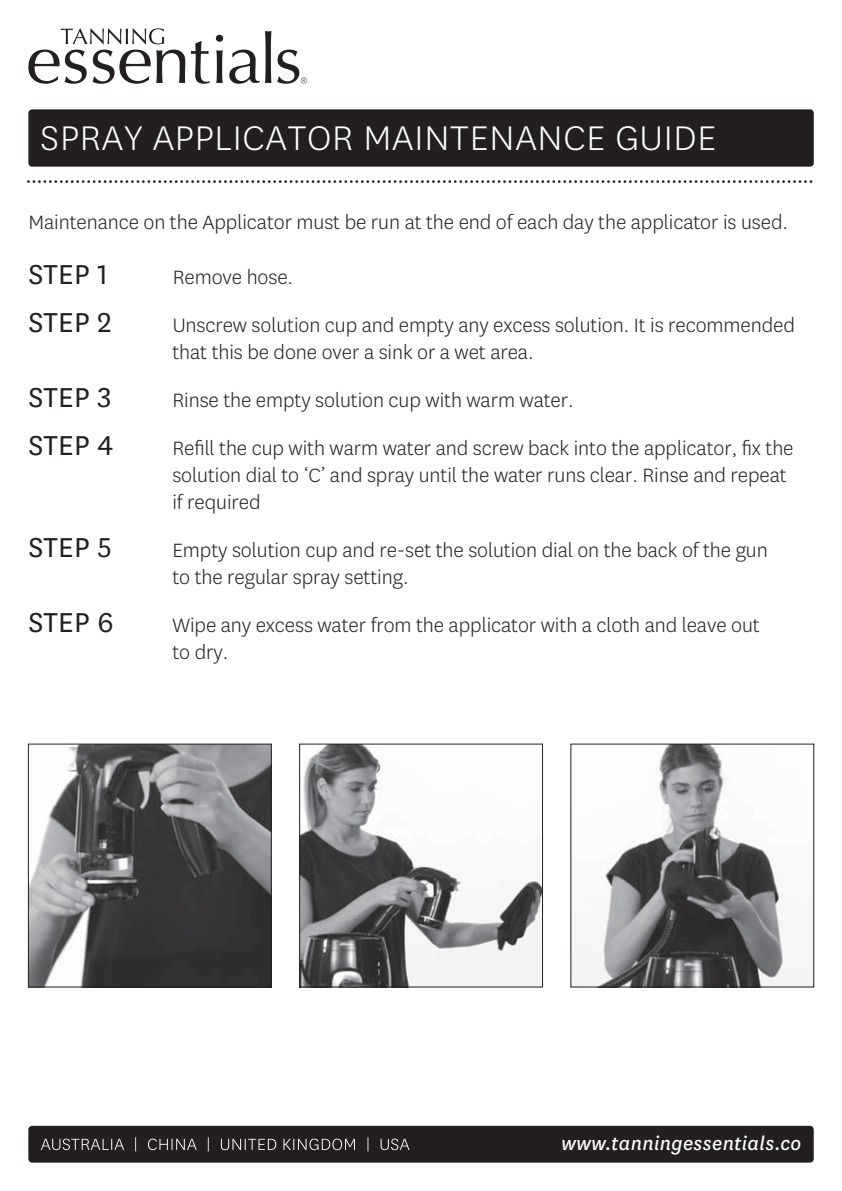
<style>
.page{position:relative;width:842px;height:1191px;background:#fff}
.page>*{position:absolute;margin:0;border:0;box-sizing:border-box;transform-origin:0 0}
.t1{font:300 40px "National";letter-spacing:.02em;color:#fff}
.t2{font:32px "National";letter-spacing:.01em;color:#231f20}
.t3{font:300 22.4px/27px "National";letter-spacing:-.005em;color:#231f20}
.t4{font:italic 21.6px "National";letter-spacing:.02em;color:#fff}
</style>
<div class="page">
<svg style="left:61px;top:28px;width:103px;height:16px"></svg>
<svg style="left:28px;top:50px;width:157px;height:34px"></svg>
<svg style="left:191px;top:41px;width:19px;height:43px"></svg>
<svg style="left:216px;top:35px;width:7px;height:7px"></svg>
<svg style="left:216px;top:50px;width:7px;height:33px"></svg>
<svg style="left:229px;top:31px;width:42px;height:53px"></svg>
<svg style="left:277px;top:50px;width:30px;height:34px"></svg>
<div style="left:28px;top:109px;width:786px;height:58px;background:#231f20;border-radius:4px"></div>
<svg style="left:28px;top:180px;width:785px;height:3px"></svg>
<div style="left:28px;top:1125px;width:786px;height:37px;background:#231f20;border-radius:4px"></div>
<svg style="left:41px;top:1137px;width:368px;height:14px"></svg>
<img style="left:30px;top:746px;width:239px;height:239px">
<div style="left:28px;top:744px;width:243px;height:243px;border:1px solid #231f20"></div>
<img style="left:301px;top:746px;width:240px;height:239px">
<div style="left:299px;top:744px;width:244px;height:243px;border:1px solid #231f20"></div>
<img style="left:572px;top:746px;width:240px;height:239px">
<div style="left:570px;top:744px;width:244px;height:243px;border:1px solid #231f20"></div>
<h1 class="t1" style="left:41px;top:121px;width:677px">SPRAY APPLICATOR MAINTENANCE GUIDE</h1>
<p class="t3" style="left:28px;top:210px;width:761px">Maintenance on the Applicator must be run at the end of each day the applicator is used.</p>
<h2 class="t2" style="left:28px;top:254px;width:81px">STEP 1</h2>
<p class="t3" style="left:173px;top:265px;width:122px">Remove hose.</p>
<h2 class="t2" style="left:28px;top:302px;width:85px">STEP 2</h2>
<p class="t3" style="left:172px;top:313px;width:624px">Unscrew solution cup and empty any excess solution. It is recommended that this be done over a sink or a wet area.</p>
<h2 class="t2" style="left:28px;top:377px;width:84px">STEP 3</h2>
<p class="t3" style="left:172px;top:388px;width:403px">Rinse the empty solution cup with warm water.</p>
<h2 class="t2" style="left:28px;top:425px;width:86px">STEP 4</h2>
<p class="t3" style="left:172px;top:436px;width:623px">Refill the cup with warm water and screw back into the applicator, fix the solution dial to ‘C’ and spray until the water runs clear. Rinse and repeat if required</p>
<h2 class="t2" style="left:28px;top:527px;width:85px">STEP 5</h2>
<p class="t3" style="left:172px;top:538px;width:597px">Empty solution cup and re-set the solution dial on the back of the gun to the regular spray setting.</p>
<h2 class="t2" style="left:28px;top:602px;width:87px">STEP 6</h2>
<p class="t3" style="left:172px;top:613px;width:589px">Wipe any excess water from the applicator with a cloth and leave out to dry.</p>
<p class="t4" style="left:561px;top:1135px;width:241px">www.tanningessentials.co</p>
</div>
